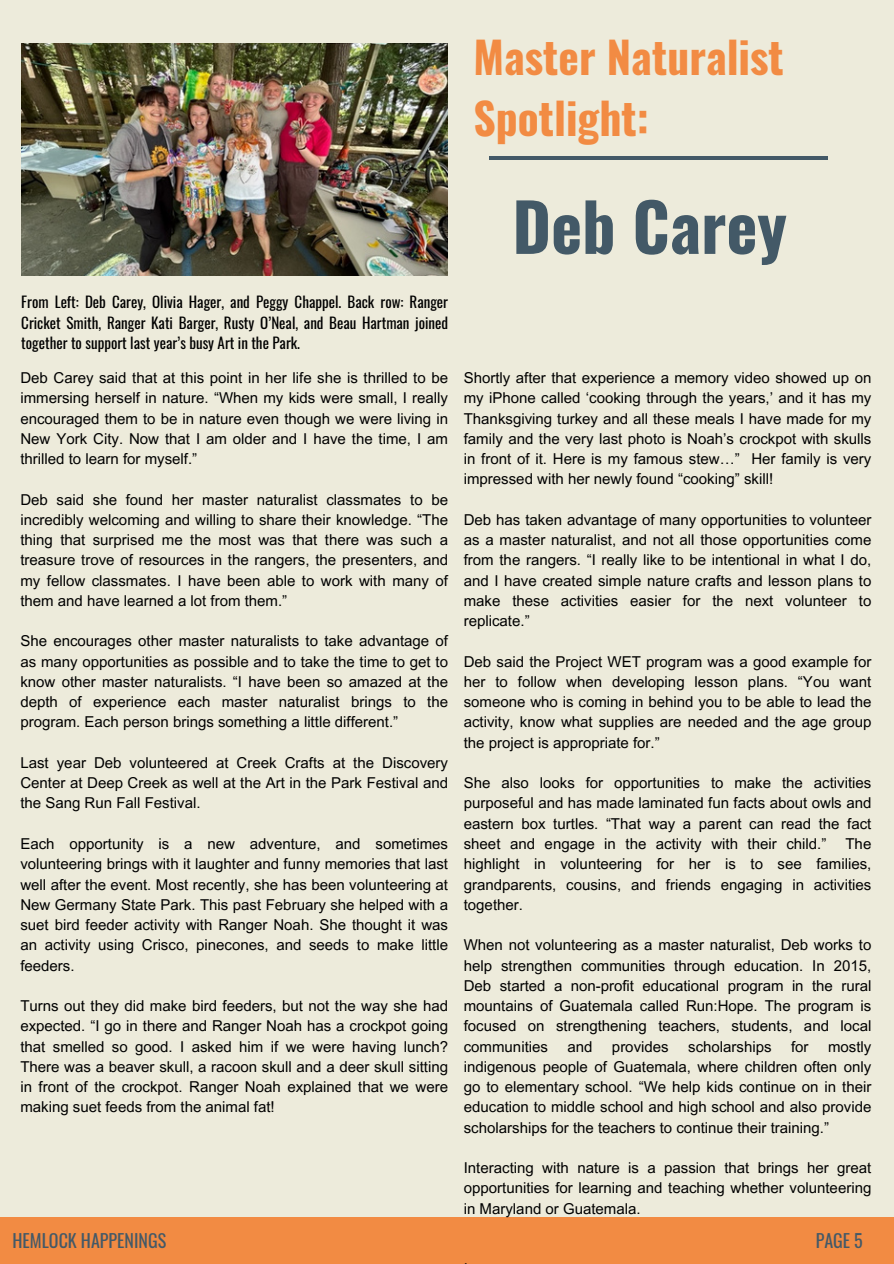
<style>
.page{position:relative;width:894px;height:1264px;background:#fff}
.page>*{position:absolute;margin:0;border:0;box-sizing:border-box;transform-origin:0 0}
.t1{font:700 66px "Oswald";color:#435967}
.t2{font:700 43.5px/60.8px "Oswald";color:#f28b43}
.t3{font:18px "Oswald";color:#435967}
.t4{font:15px/20.2px "Arial MT Pro";color:#000;text-align:justify}
.t5{font:15px/20.2px "Oswald";color:#000;text-align:justify}
</style>
<div class="page">
<div style="left:0;top:0;width:893px;height:1263px;background:#edebdb"></div>
<hr style="left:488px;top:156px;width:339px;height:3px;background:#435967">
<div style="left:0;top:1216px;width:893px;height:47px;background:#f28b43"></div>
<img style="left:21px;top:44px;width:426px;height:231px">
<h2 class="t2" style="left:473px;top:25px;width:312px">Master Naturalist<br>Spotlight:</h2>
<h3 class="t5" style="left:21px;top:291px;width:428px">From Left: Deb Carey, Olivia Hager, and Peggy Chappel. Back row: Ranger Cricket Smith, Ranger Kati Barger, Rusty O’Neal, and Beau Hartman joined together to support last year’s busy Art in the Park.</h3>
<p class="t4" style="left:20px;top:369px;width:429px">Deb Carey said that at this point in her life she is thrilled to be immersing herself in nature. “When my kids were small, I really encouraged them to be in nature even though we were living in New York City. Now that I am older and I have the time, I am thrilled to learn for myself.”</p>
<p class="t4" style="left:20px;top:491px;width:429px">Deb said she found her master naturalist classmates to be incredibly welcoming and willing to share their knowledge. “The thing that surprised me the most was that there was such a treasure trove of resources in the rangers, the presenters, and my fellow classmates. I have been able to work with many of them and have learned a lot from them.”</p>
<p class="t4" style="left:20px;top:633px;width:429px">She encourages other master naturalists to take advantage of as many opportunities as possible and to take the time to get to know other master naturalists. “I have been so amazed at the depth of experience each master naturalist brings to the program. Each person brings something a little different.”</p>
<p class="t4" style="left:20px;top:754px;width:429px">Last year Deb volunteered at Creek Crafts at the Discovery Center at Deep Creek as well at the Art in the Park Festival and the Sang Run Fall Festival.</p>
<p class="t4" style="left:20px;top:835px;width:429px">Each opportunity is a new adventure, and sometimes volunteering brings with it laughter and funny memories that last well after the event. Most recently, she has been volunteering at New Germany State Park. This past February she helped with a suet bird feeder activity with Ranger Noah. She thought it was an activity using Crisco, pinecones, and seeds to make little feeders.</p>
<p class="t4" style="left:20px;top:997px;width:429px">Turns out they did make bird feeders, but not the way she had expected. “I go in there and Ranger Noah has a crockpot going that smelled so good. I asked him if we were having lunch?<br>There was a beaver skull, a racoon skull and a deer skull sitting in front of the crockpot. Ranger Noah explained that we were making suet feeds from the animal fat!</p>
<p class="t1" style="left:512px;top:175px;width:276px">Deb Carey</p>
<p class="t4" style="left:463px;top:369px;width:409px">Shortly after that experience a memory video showed up on my iPhone called ‘cooking through the years,’ and it has my Thanksgiving turkey and all these meals I have made for my family and the very last photo is Noah’s crockpot with skulls in front of it. Here is my famous stew…” Her family is very impressed with her newly found “cooking” skill!</p>
<p class="t4" style="left:463px;top:511px;width:409px">Deb has taken advantage of many opportunities to volunteer as a master naturalist, and not all those opportunities come from the rangers. “I really like to be intentional in what I do, and I have created simple nature crafts and lesson plans to make these activities easier for the next volunteer to replicate.”</p>
<p class="t4" style="left:463px;top:653px;width:409px">Deb said the Project WET program was a good example for her to follow when developing lesson plans. “You want someone who is coming in behind you to be able to lead the activity, know what supplies are needed and the age group the project is appropriate for.”</p>
<p class="t4" style="left:463px;top:774px;width:409px">She also looks for opportunities to make the activities purposeful and has made laminated fun facts about owls and eastern box turtles. “That way a parent can read the fact sheet and engage in the activity with their child.”</p>
<p class="t4" style="left:463px;top:835px;width:409px;text-indent:381px">The highlight in volunteering for her is to see families, grandparents, cousins, and friends engaging in activities together.</p>
<p class="t4" style="left:463px;top:936px;width:409px">When not volunteering as a master naturalist, Deb works to help strengthen communities through education. In 2015, Deb started a non-profit educational program in the rural mountains of Guatemala called Run:Hope. The program is focused on strengthening teachers, students, and local communities</p>
<p class="t4" style="left:567px;top:1038px;width:27px">and</p>
<p class="t4" style="left:611px;top:1038px;width:58px">provides</p>
<p class="t4" style="left:688px;top:1038px;width:85px">scholarships</p>
<p class="t4" style="left:790px;top:1038px;width:19px">for</p>
<p class="t4" style="left:463px;top:1038px;width:409px;text-indent:364px">mostly indigenous people of Guatemala, where children often only go to elementary school. “We help kids continue on in their education to middle school and high school and also provide scholarships for the teachers to continue their training.”</p>
<p class="t4" style="left:463px;top:1159px;width:409px">Interacting with nature is a passion that brings her great opportunities for learning and teaching whether volunteering in Maryland or Guatemala.</p>
<p class="t3" style="left:12px;top:1226px;width:155px">HEMLOCK HAPPENINGS</p>
<h1 class="t3" style="left:815px;top:1226px;width:49px">PAGE 5</h1>
</div>
